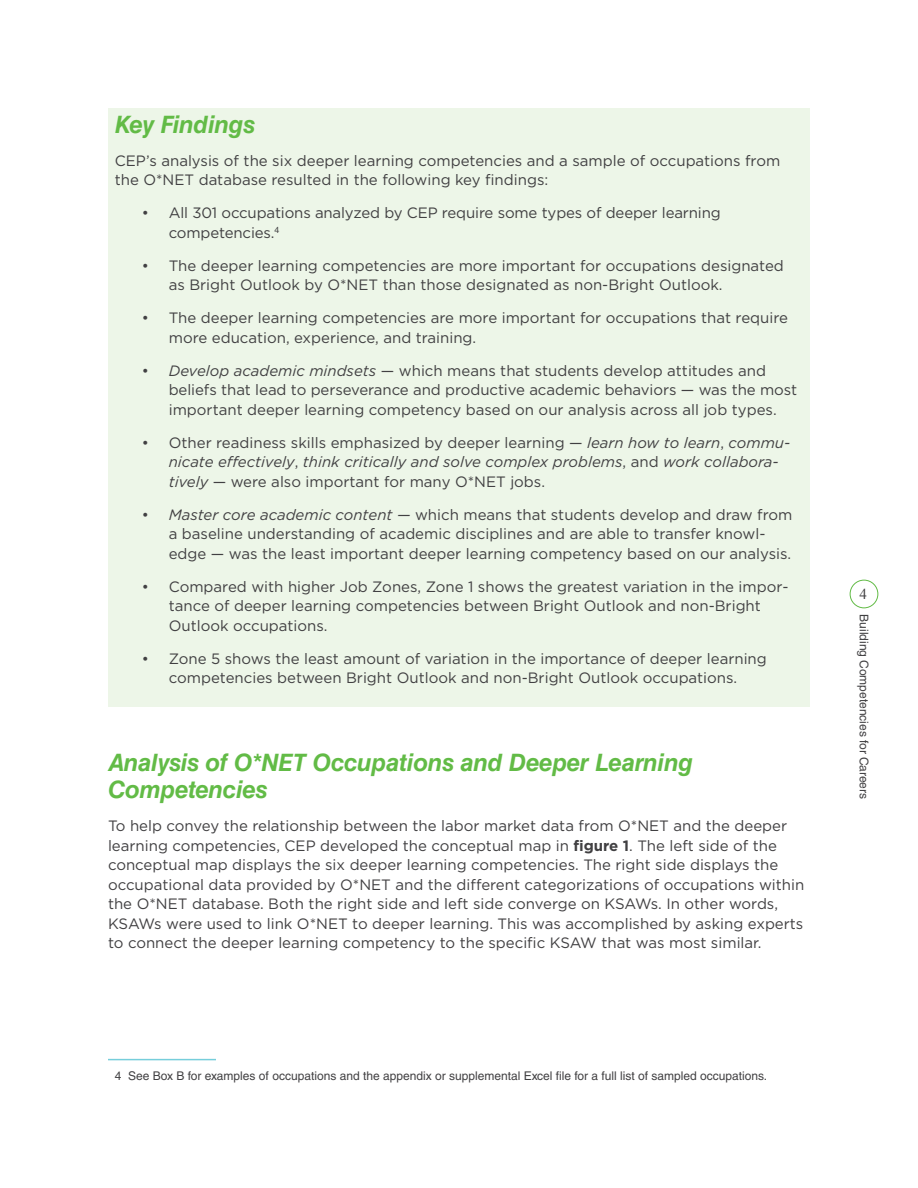
<style>
.page{position:relative;width:918px;height:1188px;background:#fff}
.page>*{position:absolute;margin:0;border:0;box-sizing:border-box;transform-origin:0 0}
.t1{font:italic 700 24px/27px "Helvetica LT Std";letter-spacing:-.01em;color:#62bb46}
.t2{font:15px/19.5px "Gotham";color:#414042}
.t3{font:italic 15px/19.5px "Gotham";color:#414042}
.t4{font:15px "Times New Roman";color:#414042}
.t5{font:12px "Helvetica LT Std";color:#414042}
.s1{font-style:italic}
.s2{font-style:normal}
.s3{font-weight:700}
</style>
<div class="page">
<div style="left:850px;top:580px;width:28px;height:28px;border:1px solid #62bb46;border-radius:50%"></div>
<div style="left:108px;top:108px;width:702px;height:598px;background:#edf6e8"></div>
<hr style="left:108px;top:1059px;width:108px;height:1px;background:#76cedb">
<h1 class="t1" style="left:115px;top:110px;width:142px">Key Findings</h1>
<p class="t2" style="left:115px;top:151px;width:667px">CEP’s analysis of the six deeper learning competencies and a sample of occupations from the O*NET database resulted in the following key findings:</p>
<p class="t2" style="left:169px;top:203px;width:554px;text-indent:-27px">• All 301 occupations analyzed by CEP require some types of deeper learning competencies.<sup>4</sup></p>
<p class="t2" style="left:169px;top:256px;width:617px;text-indent:-27px">• The deeper learning competencies are more important for occupations designated as Bright Outlook by O*NET than those designated as non-Bright Outlook.</p>
<p class="t2" style="left:169px;top:308px;width:621px;text-indent:-27px">• The deeper learning competencies are more important for occupations that require more education, experience, and training.</p>
<p class="t2" style="left:169px;top:361px;width:630px;text-indent:-27px">• <span class="s1">Develop academic mindsets</span> — which means that students develop attitudes and beliefs that lead to perseverance and productive academic behaviors — was the most important deeper learning competency based on our analysis across all job types.</p>
<p class="t3" style="left:169px;top:433px;width:623px;text-indent:-27px"><span class="s2">• Other readiness skills emphasized by deeper learning —</span> learn how to learn<span class="s2">,</span> commu&shy;nicate effectively<span class="s2">,</span> think critically and solve complex problems<span class="s2">, and</span> work collabora&shy;tively <span class="s2">— were also important for many O*NET jobs.</span></p>
<p class="t2" style="left:169px;top:505px;width:625px;text-indent:-27px">• <span class="s1">Master core academic content —</span> which means that students develop and draw from a baseline understanding of academic disciplines and are able to transfer knowl&shy;edge — was the least important deeper learning competency based on our analysis.</p>
<p class="t2" style="left:169px;top:577px;width:621px;text-indent:-27px">• Compared with higher Job Zones, Zone 1 shows the greatest variation in the impor&shy;tance of deeper learning competencies between Bright Outlook and non-Bright<br>Outlook occupations.</p>
<p class="t2" style="left:142px;top:649px;width:627px;text-align:center">• Zone 5 shows the least amount of variation in the importance of deeper learning competencies between Bright Outlook and non-Bright Outlook occupations.</p>
<h1 class="t1" style="left:108px;top:749px;width:587px">Analysis of O*NET Occupations and Deeper Learning<br>Competencies</h1>
<p class="t2" style="left:108px;top:816px;width:698px">To help convey the relationship between the labor market data from O*NET and the deeper learning competencies, CEP developed the conceptual map in <span class="s3">figure 1</span>. The left side of the conceptual map displays the six deeper learning competencies. The right side displays the occupational data provided by O*NET and the different categorizations of occupations within the O*NET database. Both the right side and left side converge on KSAWs. In other words, KSAWs were used to link O*NET to deeper learning. This was accomplished by asking experts to connect the deeper learning competency to the specific KSAW that was most similar.</p>
<p class="t5" style="left:115px;top:1069px;width:654px">4 See Box B for examples of occupations and the appendix or supplemental Excel file for a full list of sampled occupations.</p>
<p class="t4" style="left:860px;top:584px;width:9px">4</p>
<p class="t5" style="left:871px;top:614px;width:186px;rotate:90deg">Building Competencies for Careers</p>
</div>
